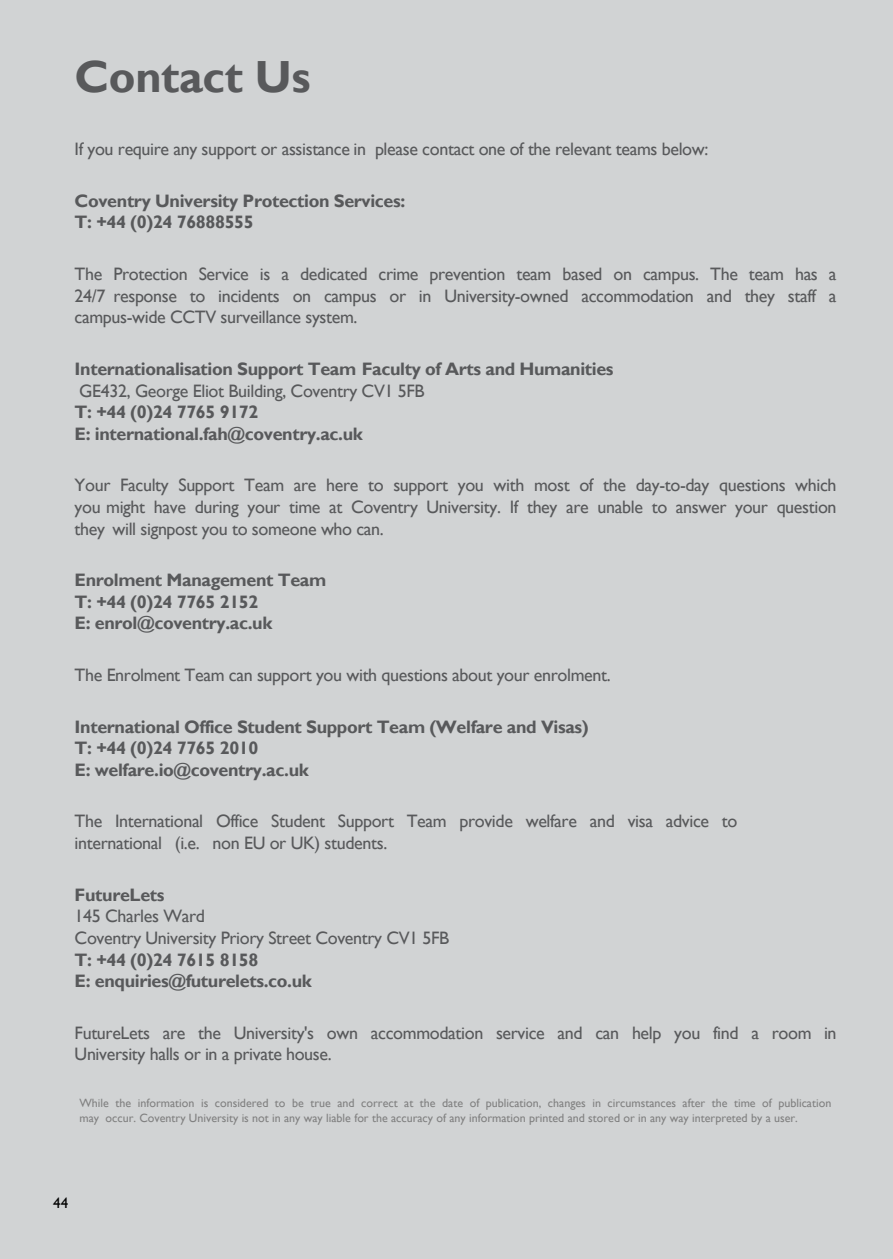
<style>
.page{position:relative;width:893px;height:1259px;background:#d1d3d4}
.page>*{position:absolute;margin:0;border:0;box-sizing:border-box;transform-origin:0 0}
.t1{font:700 45px "Gill Sans";letter-spacing:-.01em;color:#58595b}
.t2{font:18px/21.6px "Gill Sans";letter-spacing:-.02em;color:#58595b}
.t3{font:700 18px/21.6px "Gill Sans";letter-spacing:-.02em;color:#58595b}
.t4{font:15px "Gill Sans";color:#000}
.t5{font:12px/14.4px "Gill Sans";color:#808080}
</style>
<div class="page">
<h1 class="t1" style="left:75px;top:50px;width:238px">Contact Us</h1>
<p class="t2" style="left:75px;top:139px;width:635px">If you require any support or assistance in please contact one of the relevant teams below:</p>
<p class="t3" style="left:75px;top:190px;width:332px">Coventry University Protection Services:<br>T: +44 (0)24 76888555</p>
<p class="t2" style="left:75px;top:263px;width:763px;text-align:justify">The Protection Service is a dedicated crime prevention team based on campus. The team has a 24/7 response to incidents on campus or in University-owned accommodation and they staff a campus-wide CCTV surveillance system.</p>
<p class="t3" style="left:75px;top:358px;width:540px">Internationalisation Support Team Faculty of Arts and Humanities</p>
<p class="t2" style="left:79px;top:380px;width:347px">GE432, George Eliot Building, Coventry CV1 5FB</p>
<p class="t3" style="left:75px;top:402px;width:290px">T: +44 (0)24 7765 9172<br>E: international.fah@coventry.ac.uk</p>
<p class="t2" style="left:75px;top:475px;width:763px;text-align:justify">Your Faculty Support Team are here to support you with most of the day-to-day questions which you might have during your time at Coventry University. If they are unable to answer your question they will signpost you to someone who can.</p>
<p class="t3" style="left:75px;top:570px;width:253px">Enrolment Management Team<br>T: +44 (0)24 7765 2152<br>E: enrol@coventry.ac.uk</p>
<p class="t2" style="left:75px;top:664px;width:538px">The Enrolment Team can support you with questions about your enrolment.</p>
<p class="t3" style="left:75px;top:716px;width:516px">International Office Student Support Team (Welfare and Visas)<br>T: +44 (0)24 7765 2010<br>E: welfare.io@coventry.ac.uk</p>
<p class="t2" style="left:75px;top:811px;width:664px">The International Office Student Support Team provide welfare and visa advice to international (i.e. non EU or UK) students.</p>
<p class="t3" style="left:75px;top:884px;width:91px">FutureLets</p>
<p class="t2" style="left:75px;top:905px;width:376px">145 Charles Ward<br>Coventry University Priory Street Coventry CV1 5FB</p>
<p class="t3" style="left:75px;top:949px;width:239px">T: +44 (0)24 7615 8158<br>E: enquiries@futurelets.co.uk</p>
<p class="t2" style="left:75px;top:1022px;width:763px">FutureLets are the University's own accommodation service and can help you find a room in<br>University halls or in a private house.</p>
<p class="t5" style="left:79px;top:1096px;width:753px">While the information is considered to be true and correct at the date of publication, changes in circumstances after the time of publication may occur. Coventry University is not in any way liable for the accuracy of any information printed and stored or in any way interpreted by a user.</p>
<p class="t4" style="left:53px;top:1193px;width:16px">44</p>
</div>
